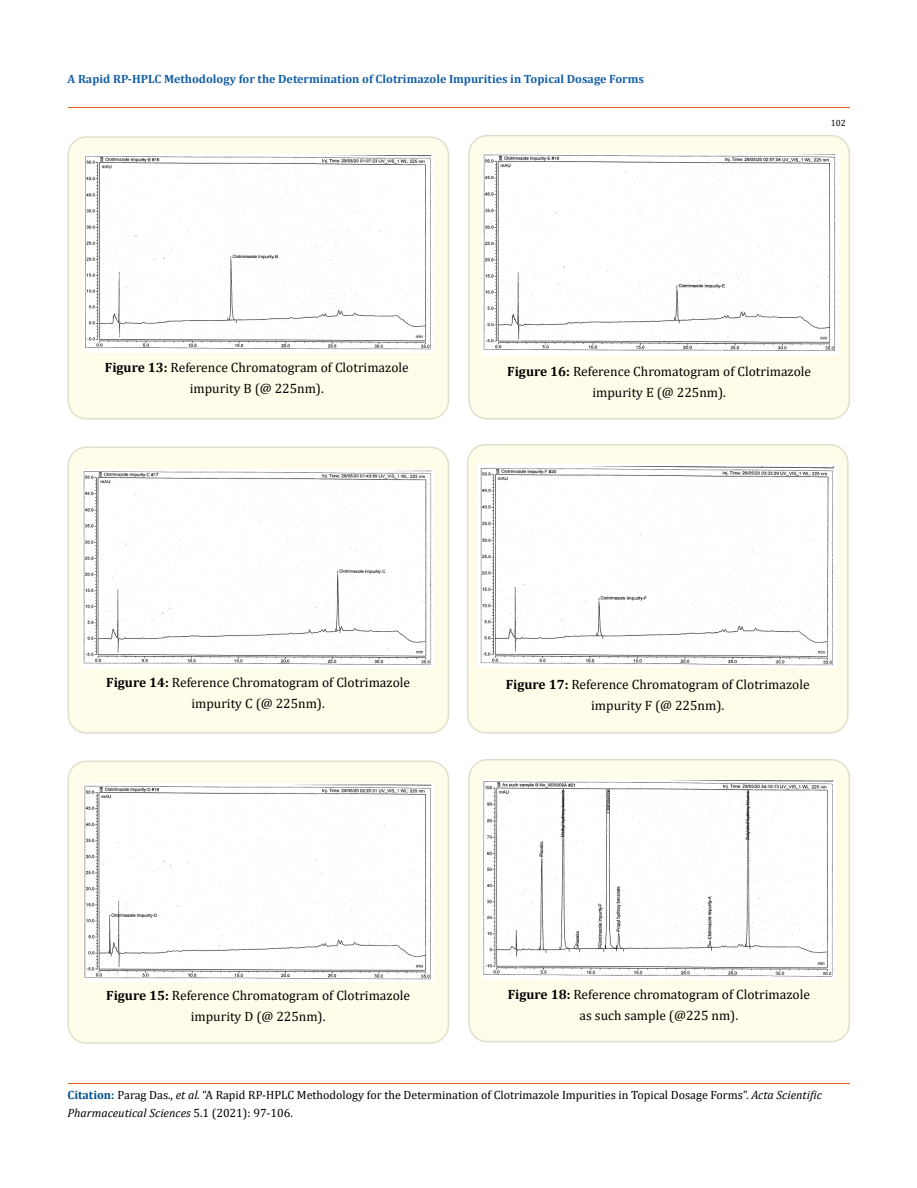
<style>
.page{position:relative;width:917px;height:1188px;background:#fff}
.page>*{position:absolute;margin:0;border:0;box-sizing:border-box;transform-origin:0 0}
.t1{font:13.5px/21px "Cambria";color:#000;text-align:center}
.t2{font:12px/18px "Cambria";color:#000}
.t3{font:700 12px "Cambria";color:#1560a6}
.t4{font:9px "Cambria";color:#000}
.s1{font-weight:700}
.s2{font-weight:700;color:#035089}
.s3{font-style:italic}
</style>
<div class="page">
<div style="left:68px;top:137px;width:380px;height:282px;background:#fffde9;border-radius:18px"></div>
<div style="left:68px;top:136px;width:381px;height:284px;border:2px solid #e0dfcd;border-radius:18px"></div>
<div style="left:68px;top:761px;width:380px;height:282px;background:#fffde9;border-radius:18px"></div>
<div style="left:68px;top:761px;width:381px;height:283px;border:2px solid #e0dfcd;border-radius:18px"></div>
<div style="left:68px;top:447px;width:380px;height:286px;background:#fffde9;border-radius:18px"></div>
<div style="left:68px;top:447px;width:381px;height:287px;border:2px solid #e0dfcd;border-radius:18px"></div>
<img style="left:83px;top:155px;width:350px;height:197px">
<img style="left:82px;top:470px;width:351px;height:198px">
<img style="left:83px;top:783px;width:351px;height:198px">
<div style="left:469px;top:136px;width:380px;height:283px;background:#fffde9;border-radius:18px"></div>
<div style="left:468px;top:135px;width:382px;height:285px;border:2px solid #e0dfcd;border-radius:18px"></div>
<img style="left:481px;top:153px;width:357px;height:202px">
<div style="left:467px;top:445px;width:380px;height:288px;background:#fffde9;border-radius:18px"></div>
<div style="left:467px;top:444px;width:381px;height:290px;border:2px solid #e0dfcd;border-radius:18px"></div>
<img style="left:479px;top:465px;width:357px;height:203px">
<div style="left:469px;top:760px;width:380px;height:282px;background:#fffde9;border-radius:18px"></div>
<div style="left:468px;top:759px;width:382px;height:283px;border:2px solid #e0dfcd;border-radius:18px"></div>
<img style="left:482px;top:780px;width:353px;height:200px">
<hr style="left:68px;top:108px;width:781px;height:1px;background:#e05d1a">
<hr style="left:68px;top:1083px;width:781px;height:1px;background:#e05d1a">
<p class="t3" style="left:68px;top:70px;width:578px">A Rapid RP-HPLC Methodology for the Determination of Clotrimazole Impurities in Topical Dosage Forms</p>
<p class="t4" style="left:830px;top:118px;width:16px">102</p>
<p class="t1" style="left:105px;top:356px;width:305px"><span class="s1">Figure 13:</span> Reference Chromatogram of Clotrimazole impurity B (@ 225nm).</p>
<p class="t1" style="left:507px;top:361px;width:305px"><span class="s1">Figure 16:</span> Reference Chromatogram of Clotrimazole impurity E (@ 225nm).</p>
<p class="t1" style="left:106px;top:672px;width:305px"><span class="s1">Figure 14:</span> Reference Chromatogram of Clotrimazole impurity C (@ 225nm).</p>
<p class="t1" style="left:506px;top:673px;width:305px"><span class="s1">Figure 17:</span> Reference Chromatogram of Clotrimazole impurity F (@ 225nm).</p>
<p class="t1" style="left:106px;top:985px;width:305px"><span class="s1">Figure 15:</span> Reference Chromatogram of Clotrimazole impurity D (@ 225nm).</p>
<p class="t1" style="left:507px;top:984px;width:304px"><span class="s1">Figure 18:</span> Reference chromatogram of Clotrimazole as such sample (@225 nm).</p>
<p class="t2" style="left:68px;top:1086px;width:756px"><span class="s2">Citation:</span> Parag Das., <span class="s3">et al.</span> “A Rapid RP-HPLC Methodology for the Determination of Clotrimazole Impurities in Topical Dosage Forms”. <span class="s3">Acta Scientific<br>Pharmaceutical Sciences</span> 5.1 (2021): 97-106.</p>
</div>
